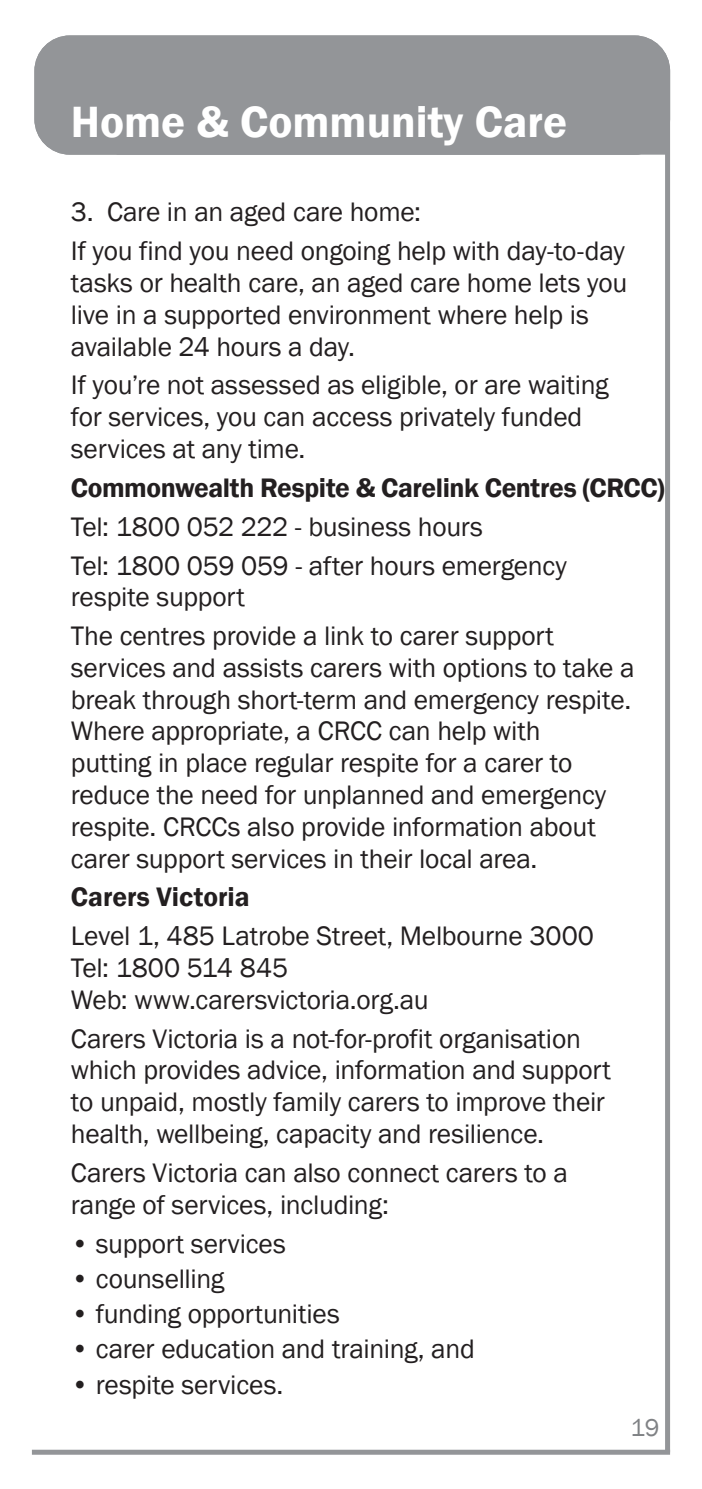
<style>
.page{position:relative;width:702px;height:1489px;background:#fff}
.page>*{position:absolute;margin:0;border:0;box-sizing:border-box;transform-origin:0 0}
.t1{font:600 45px "Franklin Gothic";color:#fff}
.t2{font:27.5px/31.8px "Franklin Gothic";letter-spacing:-.01em;color:#231f20}
.t3{font:600 27.5px "Franklin Gothic";letter-spacing:-.01em;color:#231f20}
.t4{font:25px "Franklin Gothic";color:#808285}
</style>
<div class="page">
<div style="left:34px;top:35px;width:636px;height:120px;background:#939598;border-radius:35px"></div>
<div style="left:665px;top:69px;width:5px;height:1382px;background:#939598"></div>
<div style="left:32px;top:1449px;width:638px;height:5px;background:#939598"></div>
<h1 class="t1" style="left:71px;top:94px;width:498px">Home &amp; Community Care</h1>
<p class="t2" style="left:71px;top:193px;width:555px;line-height:38.8px">3. Care in an aged care home:<br>If you find you need ongoing help with day-to-day</p>
<p class="t2" style="left:71px;top:267px;width:558px">tasks or health care, an aged care home lets you live in a supported environment where help is available 24 hours a day.</p>
<p class="t2" style="left:71px;top:370px;width:539px">If you’re not assessed as eligible, or are waiting for services, you can access privately funded services at any time.</p>
<p class="t3" style="left:71px;top:470px;width:595px">Commonwealth Respite &amp; Carelink Centres (CRCC)</p>
<p class="t2" style="left:71px;top:507px;width:497px;line-height:38.8px">Tel: 1800 052 222 - business hours<br>Tel: 1800 059 059 - after hours emergency</p>
<p class="t2" style="left:71px;top:578px;width:484px;line-height:38.8px">respite support<br>The centres provide a link to carer support</p>
<p class="t2" style="left:71px;top:652px;width:565px">services and assists carers with options to take a break through short-term and emergency respite.<br>Where appropriate, a CRCC can help with<br>putting in place regular respite for a carer to reduce the need for unplanned and emergency respite. CRCCs also provide information about carer support services in their local area.</p>
<p class="t3" style="left:71px;top:880px;width:180px">Carers Victoria</p>
<p class="t2" style="left:71px;top:920px;width:524px">Level 1, 485 Latrobe Street, Melbourne 3000<br>Tel: 1800 514 845<br>Web: www.carersvictoria.org.au</p>
<p class="t2" style="left:71px;top:1023px;width:541px">Carers Victoria is a not-for-profit organisation which provides advice, information and support to unpaid, mostly family carers to improve their health, wellbeing, capacity and resilience.</p>
<p class="t2" style="left:71px;top:1157px;width:498px">Carers Victoria can also connect carers to a range of services, including:</p>
<p class="t2" style="left:71px;top:1227px;width:216px">• support services</p>
<p class="t2" style="left:71px;top:1263px;width:155px">• counselling</p>
<p class="t2" style="left:71px;top:1298px;width:270px">• funding opportunities</p>
<p class="t2" style="left:71px;top:1333px;width:405px">• carer education and training, and</p>
<p class="t2" style="left:71px;top:1369px;width:214px">• respite services.</p>
<p class="t4" style="left:630px;top:1411px;width:30px">19</p>
</div>
